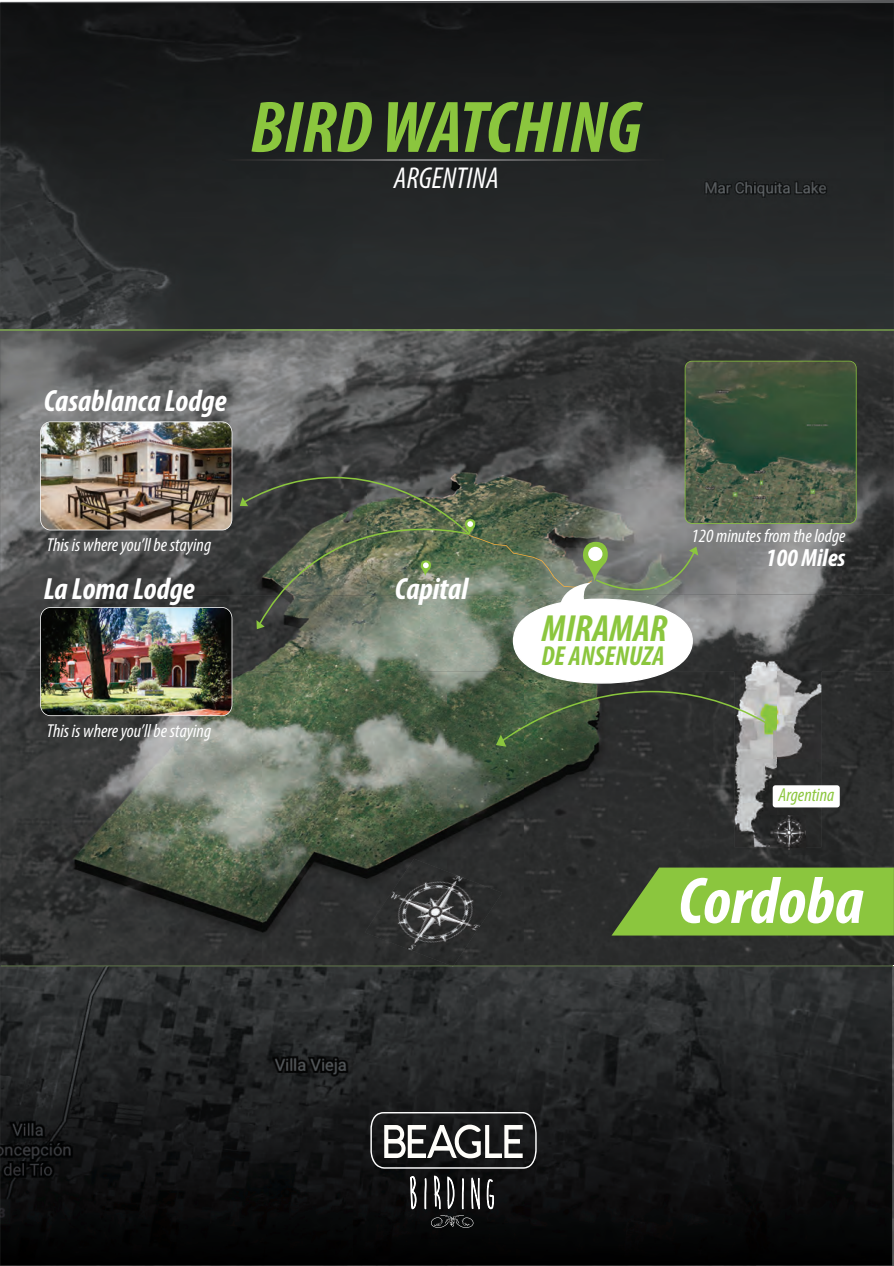
<style>
.page{position:relative;width:894px;height:1266px;background:#fff}
.page>*{position:absolute;margin:0;border:0;box-sizing:border-box;transform-origin:0 0}
.t1{font:italic 700 condensed 73.65px "Myriad Pro";color:#8bc63e}
.t2{font:italic 700 condensed 66.45px "Myriad Pro";color:#fff}
.t3{font:45.45px "Moon Flower";letter-spacing:.1em;color:#fff;scale:.75 1}
.t4{font:italic 700 condensed 37.95px "Myriad Pro";color:#8bc63e}
.t5{font:italic 700 condensed 30.75px "Myriad Pro";color:#fff}
.t6{font:italic condensed 30.3px "Myriad Pro";color:#fff}
.t7{font:italic 700 condensed 27.6px "Myriad Pro";color:#8bc63e}
.t8{font:italic 700 condensed 25.05px "Myriad Pro";color:#fff}
.t9{font:italic condensed 18.75px "Myriad Pro";color:#fff}
.t10{font:italic condensed 18.75px "Myriad Pro";color:#8bc63e}
</style>
<div class="page">
<img style="left:51px;top:1265px;width:791px;height:1px">
<img style="left:0;top:966px;width:891px;height:299px">
<img style="left:0;top:3px;width:893px;height:326px">
<img style="left:0;top:596px;width:52px;height:75px">
<img style="left:856px;top:596px;width:37px;height:105px">
<img style="left:52px;top:596px;width:188px;height:75px">
<img style="left:891px;top:701px;width:2px;height:265px">
<img style="left:0;top:671px;width:734px;height:147px">
<img style="left:787px;top:671px;width:104px;height:295px">
<img style="left:0;top:818px;width:787px;height:148px">
<img style="left:0;top:329px;width:893px;height:267px">
<img style="left:734px;top:684px;width:86px;height:163px">
<img style="left:364px;top:859px;width:138px;height:107px">
<svg style="left:495px;top:691px;width:273px;height:56px"></svg>
<svg style="left:611px;top:868px;width:282px;height:67px"></svg>
<div style="left:772px;top:785px;width:67px;height:22px;background:#fff;border-radius:3px"></div>
<img style="left:223px;top:160px;width:440px;height:1px">
<img style="left:1px;top:966px;width:449px;height:1px">
<img style="left:770px;top:816px;width:35px;height:34px">
<img style="left:40px;top:421px;width:192px;height:109px">
<svg style="left:240px;top:361px;width:616px;height:323px"></svg>
<img style="left:40px;top:607px;width:192px;height:109px">
<svg style="left:431px;top:1215px;width:42px;height:13px"></svg>
<svg style="left:370px;top:1112px;width:166px;height:57px"></svg>
<h1 class="t1" style="left:250px;top:99px;width:392px">BIRD WATCHING</h1>
<h3 class="t6" style="left:393px;top:167px;width:107px">ARGENTINA</h3>
<h3 class="t5" style="left:44px;top:389px;width:184px">Casablanca Lodge</h3>
<p class="t9" style="left:47px;top:538px;width:166px">This is where you’ll be staying</p>
<h3 class="t5" style="left:44px;top:577px;width:152px">La Loma Lodge</h3>
<p class="t9" style="left:47px;top:723px;width:166px">This is where you’ll be staying</p>
<h3 class="t5" style="left:394px;top:577px;width:75px">Capital</h3>
<h3 class="t4" style="left:541px;top:614px;width:127px">MIRAMAR</h3>
<h3 class="t7" style="left:541px;top:645px;width:125px">DE ANSENUZA</h3>
<p class="t9" style="left:691px;top:528px;width:155px">120 minutes from the lodge</p>
<h3 class="t8" style="left:765px;top:548px;width:81px">100 Miles</h3>
<p class="t10" style="left:778px;top:788px;width:57px">Argentina</p>
<h2 class="t2" style="left:678px;top:876px;width:186px">Cordoba</h2>
<h3 class="t3" style="left:408px;top:1166px;width:119px">BIRDING</h3>
</div>
